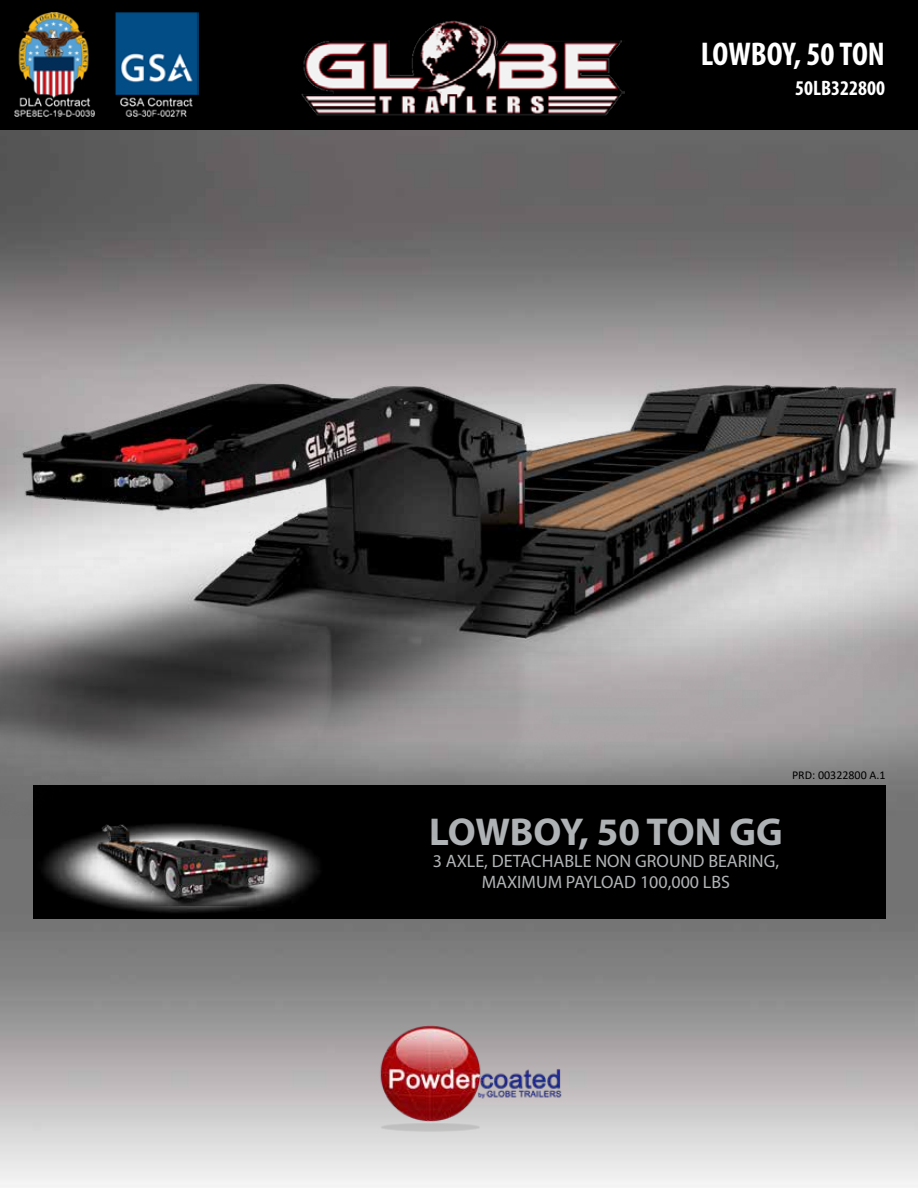
<style>
.page{position:relative;width:918px;height:1188px;background:#fff}
.page>*{position:absolute;margin:0;border:0;box-sizing:border-box;transform-origin:0 0}
.t1{font:700 39px "Myriad Pro";color:#b1b4b6}
.t2{font:700 condensed 33px "Myriad Pro";color:#fff}
.t3{font:700 condensed 21px "Myriad Pro";color:#fff}
.t4{font:18px/21.6px "Myriad Pro";color:#b1b4b6;text-align:center}
.t5{font:12px "Calibri";color:#000}
</style>
<div class="page">
<img style="left:0;top:130px;width:918px;height:1057px">
<div style="left:326px;top:785px;width:560px;height:134px;background:#000"></div>
<img style="left:33px;top:838px;width:293px;height:81px">
<div style="left:0;top:0;width:918px;height:130px;background:#000"></div>
<img style="left:15px;top:12px;width:184px;height:104px">
<img style="left:301px;top:20px;width:323px;height:96px">
<img style="left:0;top:237px;width:918px;height:601px">
<img style="left:85px;top:817px;width:203px;height:89px">
<img style="left:356px;top:1025px;width:215px;height:109px">
<h2 class="t2" style="left:701px;top:34px;width:186px">LOWBOY, 50 TON</h2>
<p class="t3" style="left:795px;top:75px;width:91px">50LB322800</p>
<p class="t5" style="left:792px;top:766px;width:95px">PRD: 00322800 A.1</p>
<h1 class="t1" style="left:429px;top:806px;width:355px">LOWBOY, 50 TON GG</h1>
<p class="t4" style="left:433px;top:850px;width:348px">3 AXLE, DETACHABLE NON GROUND BEARING,<br>MAXIMUM PAYLOAD 100,000 LBS</p>
</div>
